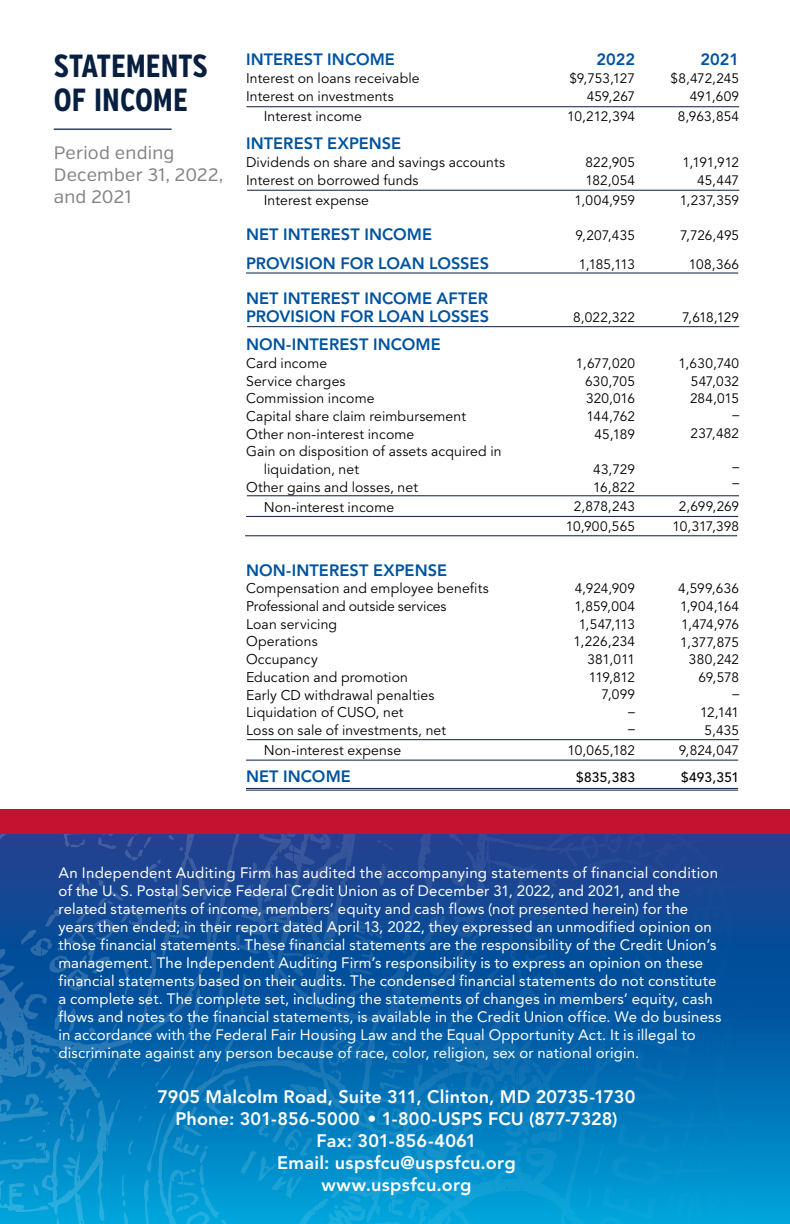
<style>
.page{position:relative;width:790px;height:1224px;background:#fff}
.page>*{position:absolute;margin:0;border:0;box-sizing:border-box;transform-origin:0 0}
.t1{font:700 32px/34px "Verb Comp";color:#081f40}
.t2{font:800 18px/22px "Avenir";letter-spacing:.015em;color:#fff;text-align:center}
.t3{font:18px/22px "Verb";letter-spacing:.01em;color:#808285}
.t4{font:800 16.4px/28.6px "Avenir";letter-spacing:.005em;color:#00539f}
.t5{font:15px/18px "Avenir";letter-spacing:.01em;color:#fff}
.t6{font:14px/17.6px "Avenir";letter-spacing:.01em;color:#000}
.t7{font:13.6px/17.6px "Avenir";letter-spacing:.005em;color:#000;text-align:right}
.t8{font:13.6px/19.6px "Avenir";letter-spacing:-.02em;color:#000;text-align:center}
.t9{font:500 13.6px "Avenir";letter-spacing:.02em;color:#000}
</style>
<div class="page">
<svg style="left:766px;top:834px;width:23px;height:390px;background:#0664ab"></svg>
<svg style="left:0;top:834px;width:157px;height:118px;background:#184894"></svg>
<svg style="left:108px;top:952px;width:49px;height:272px;background:#0373b6"></svg>
<svg style="left:0;top:834px;width:37px;height:32px"></svg>
<svg style="left:157px;top:834px;width:609px;height:390px;background:#0b6cb0"></svg>
<svg style="left:256px;top:834px;width:227px;height:187px;background:#164d97"></svg>
<svg style="left:0;top:944px;width:108px;height:280px;background:#0b77b8"></svg>
<svg style="left:381px;top:897px;width:249px;height:232px;background:#075ba3"></svg>
<svg style="left:559px;top:1000px;width:173px;height:224px;background:#017abb"></svg>
<hr style="left:246px;top:106px;width:492px;height:1px;background:#081f40">
<hr style="left:247px;top:190px;width:491px;height:1px;background:#081f40">
<hr style="left:246px;top:273px;width:491px;height:1px;background:#081f40">
<hr style="left:247px;top:326px;width:491px;height:1px;background:#081f40">
<hr style="left:246px;top:516px;width:491px;height:1px;background:#081f40">
<hr style="left:246px;top:495px;width:492px;height:1px;background:#081f40">
<hr style="left:246px;top:760px;width:491px;height:1px;background:#081f40">
<hr style="left:247px;top:739px;width:491px;height:1px;background:#081f40">
<hr style="left:246px;top:788px;width:491px;height:1px;background:#081f40">
<hr style="left:246px;top:790px;width:491px;height:1px;background:#081f40">
<hr style="left:245px;top:535px;width:491px;height:1px;background:#081f40">
<hr style="left:54px;top:129px;width:117px;height:1px;background:#081f40">
<div style="left:0;top:809px;width:789px;height:25px;background:#c41230"></div>
<h1 class="t1" style="left:54px;top:50px;width:155px">STATEMENTS<br>OF INCOME</h1>
<p class="t3" style="left:54px;top:142px;width:171px">Period ending<br>December 31, 2022, and 2021</p>
<p class="t4" style="left:246px;top:45px;width:150px">INTEREST INCOME</p>
<p class="t6" style="left:246px;top:70px;width:175px">Interest on loans receivable<br>Interest on investments</p>
<p class="t6" style="left:263px;top:107px;width:100px">Interest income</p>
<p class="t4" style="left:246px;top:129px;width:157px">INTEREST EXPENSE</p>
<p class="t6" style="left:246px;top:154px;width:260px">Dividends on share and savings accounts<br>Interest on borrowed funds</p>
<p class="t6" style="left:263px;top:191px;width:107px">Interest expense</p>
<p class="t4" style="left:246px;top:220px;width:244px">NET INTEREST INCOME<br>PROVISION FOR LOAN LOSSES</p>
<p class="t4" style="left:246px;top:289px;width:244px;line-height:17.6px">NET INTEREST INCOME AFTER<br>PROVISION FOR LOAN LOSSES</p>
<p class="t4" style="left:246px;top:330px;width:196px">NON-INTEREST INCOME</p>
<p class="t6" style="left:246px;top:355px;width:83px">Card income</p>
<p class="t6" style="left:246px;top:372px;width:101px">Service charges</p>
<p class="t6" style="left:246px;top:390px;width:130px">Commission income</p>
<p class="t6" style="left:246px;top:408px;width:221px">Capital share claim reimbursement</p>
<p class="t6" style="left:246px;top:425px;width:170px">Other non-interest income</p>
<p class="t6" style="left:246px;top:443px;width:257px">Gain on disposition of assets acquired in</p>
<p class="t6" style="left:263px;top:461px;width:97px">liquidation, net</p>
<p class="t6" style="left:246px;top:479px;width:173px">Other gains and losses, net</p>
<p class="t6" style="left:263px;top:499px;width:132px">Non-interest income</p>
<p class="t4" style="left:246px;top:556px;width:202px">NON-INTEREST EXPENSE</p>
<p class="t6" style="left:246px;top:580px;width:244px">Compensation and employee benefits<br>Professional and outside services<br>Loan servicing<br>Operations<br>Occupancy<br>Education and promotion<br>Early CD withdrawal penalties<br>Liquidation of CUSO, net<br>Loss on sale of investments, net</p>
<p class="t6" style="left:263px;top:742px;width:139px">Non-interest expense</p>
<p class="t4" style="left:246px;top:762px;width:106px">NET INCOME</p>
<p class="t4" style="left:596px;top:45px;width:40px">2022</p>
<p class="t7" style="left:569px;top:70px;width:67px">$9,753,127<br>459,267</p>
<p class="t7" style="left:566px;top:108px;width:69px">10,212,394</p>
<p class="t7" style="left:585px;top:154px;width:51px;text-align:left">822,905<br>182,054</p>
<p class="t7" style="left:574px;top:191px;width:62px">1,004,959</p>
<p class="t7" style="left:575px;top:221px;width:61px;line-height:28.6px;text-align:left">9,207,435<br>1,185,113</p>
<p class="t7" style="left:572px;top:309px;width:63px">8,022,322</p>
<p class="t7" style="left:575px;top:355px;width:61px">1,677,020<br>630,705<br>320,016<br>144,762<br>45,189</p>
<p class="t7" style="left:565px;top:460px;width:71px;line-height:19px">43,729<br>16,822<br>2,878,243<br>10,900,565</p>
<p class="t7" style="left:573px;top:580px;width:63px">4,924,909<br>1,859,004<br>1,547,113<br>1,226,234<br>381,011<br>119,812<br>7,099</p>
<p class="t7" style="left:628px;top:703px;width:8px;text-align:left">– –</p>
<p class="t7" style="left:567px;top:742px;width:69px">10,065,182</p>
<p class="t9" style="left:575px;top:770px;width:60px">$835,383</p>
<p class="t4" style="left:700px;top:45px;width:40px">2021</p>
<p class="t7" style="left:670px;top:70px;width:70px">$8,472,245<br>491,609</p>
<p class="t7" style="left:677px;top:108px;width:63px">8,963,854</p>
<p class="t7" style="left:682px;top:154px;width:58px">1,191,912<br>45,447</p>
<p class="t7" style="left:679px;top:192px;width:61px">1,237,359</p>
<p class="t7" style="left:679px;top:221px;width:61px;line-height:28.6px">7,726,495<br>108,366</p>
<p class="t7" style="left:681px;top:309px;width:59px">7,618,129</p>
<p class="t7" style="left:689px;top:355px;width:51px;text-align:justify;text-indent:-11px">1,630,740<br>547,032<br>284,015</p>
<p class="t7" style="left:690px;top:406px;width:50px;line-height:19px">–<br>237,482</p>
<p class="t7" style="left:731px;top:459px;width:8px;line-height:16px;text-align:left">– –</p>
<p class="t8" style="left:672px;top:497px;width:68px">2,699,269<br>10,317,398</p>
<p class="t7" style="left:677px;top:580px;width:63px">4,599,636<br>1,904,164<br>1,474,976<br>1,377,875<br>380,242<br>69,578</p>
<p class="t7" style="left:699px;top:684px;width:40px;line-height:18.4px">–<br>12,141<br>5,435</p>
<p class="t7" style="left:678px;top:742px;width:62px">9,824,047</p>
<p class="t9" style="left:680px;top:770px;width:59px">$493,351</p>
<p class="t5" style="left:58px;top:864px;width:664px">An Independent Auditing Firm has audited the accompanying statements of financial condition of the U. S. Postal Service Federal Credit Union as of December 31, 2022, and 2021, and the related statements of income, members’ equity and cash flows (not presented herein) for the years then ended; in their report dated April 13, 2022, they expressed an unmodified opinion on those financial statements. These financial statements are the responsibility of the Credit Union’s management. The Independent Auditing Firm’s responsibility is to express an opinion on these financial statements based on their audits. The condensed financial statements do not constitute a complete set. The complete set, including the statements of changes in members’ equity, cash flows and notes to the financial statements, is available in the Credit Union office. We do business in accordance with the Federal Fair Housing Law and the Equal Opportunity Act. It is illegal to discriminate against any person because of race, color, religion, sex or national origin.</p>
<p class="t2" style="left:157px;top:1086px;width:479px">7905 Malcolm Road, Suite 311, Clinton, MD 20735-1730<br>Phone: 301-856-5000 • 1-800-USPS FCU (877-7328)<br>Fax: 301-856-4061<br>Email: uspsfcu@uspsfcu.org<br>www.uspsfcu.org</p>
</div>
